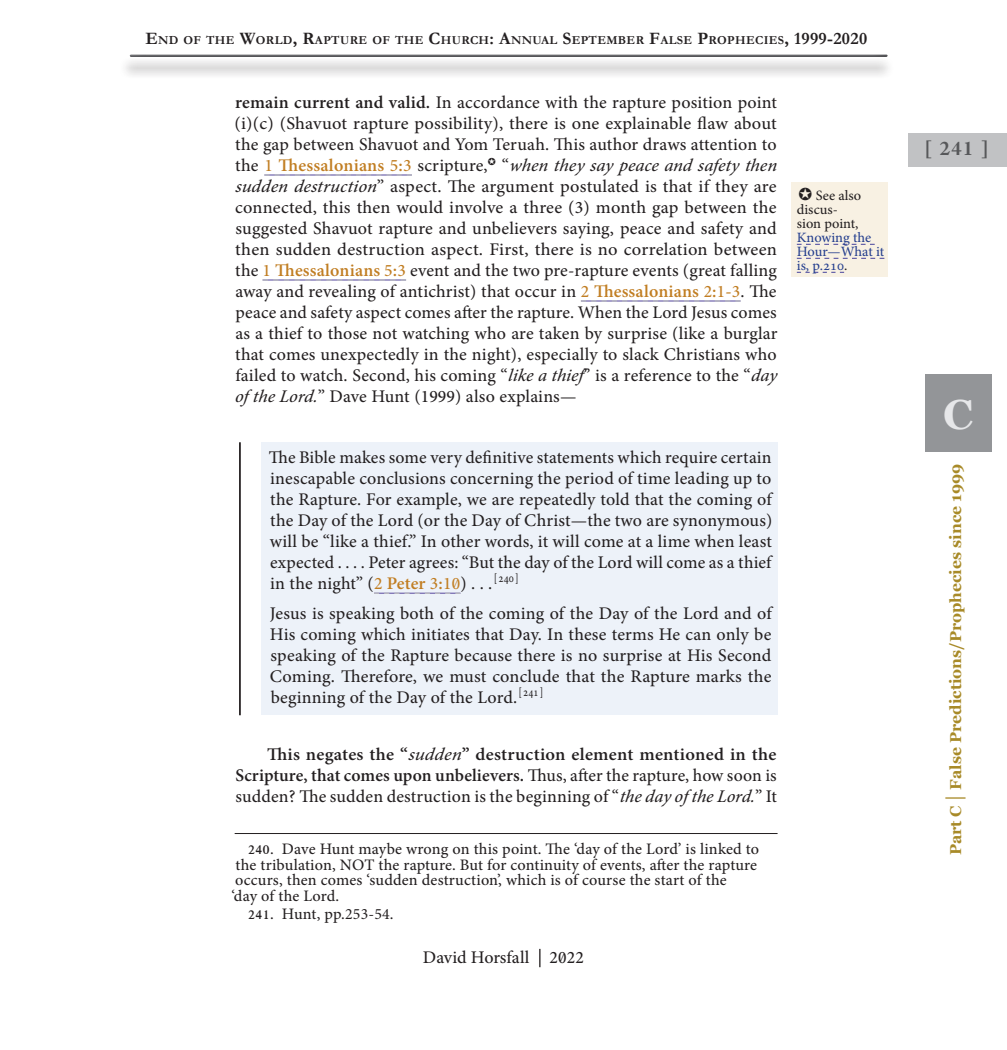
<style>
.page{position:relative;width:1007px;height:1050px;background:#fff}
.page>*{position:absolute;margin:0;border:0;box-sizing:border-box;transform-origin:0 0}
.t1{font:700 42px "Georgia";color:#e6e7e9}
.t2{font:700 21px "Adobe Text Pro";color:#57585a}
.t3{font:17.5px/21px "Adobe Hebrew";letter-spacing:.01em;color:#231f20;text-align:justify}
.t4{font:700 17.5px/21px "Adobe Hebrew";letter-spacing:.01em;color:#231f20;text-align:justify}
.t5{font:15.75px/15.8px "Adobe Hebrew";letter-spacing:.01em;color:#231f20}
.t6{font:700 15.75px "Georgia";color:#a88a28}
.t7{font:14px/14px "Adobe Hebrew";letter-spacing:-.005em;color:#253f8e}
.t8{font:14px/14px "Adobe Hebrew";color:#231f20}
.t9{font:700 12.25px "Garamond";letter-spacing:.03em;color:#231f20}
.s1{font-size:17.5px}
.s2{font-weight:700}
.s3{font-family:"Minion Pro";font-weight:500;color:#c17e23}
.s4{font-weight:700;color:#c17e23}
.s5{font-style:italic}
.s6{font-family:"Minion Pro";font-weight:500}
.s7{font-weight:400;font-style:italic}
.s8{font-weight:400}
.s9{font-family:"Frank Ruehl";font-size:17.5px}
.s10{font-family:"Minion Pro"}
.s11{color:#231f20}
</style>
<div class="page">
<svg style="left:539px;top:949px;width:1px;height:18px"></svg>
<hr style="left:945px;top:797px;width:20px;height:2px;background:#a88a28">
<div style="left:924px;top:374px;width:66px;height:78px;background:#939598"></div>
<svg style="left:264px;top:174px;width:148px;height:2px"></svg>
<svg style="left:262px;top:279px;width:144px;height:2px"></svg>
<svg style="left:581px;top:300px;width:159px;height:2px"></svg>
<div style="left:261px;top:442px;width:516px;height:273px;background:#edf2f9"></div>
<hr style="left:239px;top:442px;width:2px;height:273px;background:#231f20">
<svg style="left:374px;top:593px;width:86px;height:1px"></svg>
<hr style="left:234px;top:833px;width:543px;height:1px;background:#231f20">
<div style="left:791px;top:183px;width:97px;height:94px;background:#f8f1e3"></div>
<svg style="left:796px;top:244px;width:78px;height:1px"></svg>
<svg style="left:796px;top:258px;width:88px;height:1px"></svg>
<svg style="left:796px;top:272px;width:48px;height:1px"></svg>
<div style="left:908px;top:133px;width:98px;height:33px;background:#c1c2c4"></div>
<div style="left:119px;top:57px;width:775px;height:22px;background:#231f20;opacity:.62"></div>
<div style="left:129px;top:53px;width:761px;height:7px;background:#231f20;opacity:.75"></div>
<p class="t9" style="left:145px;top:32px;width:723px"><span class="s1">E</span>ND OF THE <span class="s1">W</span>ORLD<span class="s1">, R</span>APTURE OF THE <span class="s1">C</span>HURCH<span class="s1">: A</span>NNUAL <span class="s1">S</span>EPTEMBER <span class="s1">F</span>ALSE <span class="s1">P</span>ROPHECIES <span class="s1">, 1999-2020</span></p>
<p class="t3" style="left:234px;top:92px;width:546px;text-align:left"><span class="s2">remain current and valid.</span> In accordance with the rapture position point (i)(c) (Shavuot rapture possibility), there is one explainable flaw about the gap between Shavuot and Yom Teruah. This author draws attention to the <span class="s3">1</span> <span class="s4">Thessalonians</span> <span class="s3">5</span><span class="s4">:</span><span class="s3">3</span> scripture,✪ “<span class="s5">when they say peace and safety then sudden destruction</span>” aspect. The argument postulated is that if they are connected, this then would involve a three (<span class="s6">3</span>) month gap between the suggested Shavuot rapture and unbelievers saying, peace and safety and then sudden destruction aspect. First, there is no correlation between the <span class="s3">1</span> <span class="s4">Thessalonians</span> <span class="s3">5</span><span class="s4">:</span><span class="s3">3</span> event and the two pre-rapture events (great falling away and revealing of antichrist) that occur in <span class="s3">2</span> <span class="s4">Thessalonians</span> <span class="s3">2</span><span class="s4">:</span><span class="s3">1</span><span class="s4">-</span><span class="s3">3</span>. The peace and safety aspect comes after the rapture. When the Lord Jesus comes as a thief to those not watching who are taken by surprise (like a burglar that comes unexpectedly in the night), especially to slack Christians who failed to watch. Second, his coming “<span class="s5">like a thief</span>” is a reference to the “<span class="s5">day of the Lord.</span>” Dave Hunt (<span class="s6">1999</span>) also explains—</p>
<p class="t3" style="left:269px;top:447px;width:505px">The Bible makes some very definitive statements which require certain inescapable conclusions concerning the period of time leading up to the Rapture. For example, we are repeatedly told that the coming of the Day of the Lord (or the Day of Christ—the two are synonymous) will be “like a thief.” In other words, it will come at a lime when least expected . . . . Peter agrees: “But the day of the Lord will come as a thief in the night” (<span class="s3">2</span> <span class="s4">Peter</span> <span class="s3">3</span><span class="s4">:</span><span class="s3">10</span>) . . . <sup>[</sup> <sup>240</sup> <sup>]</sup></p>
<p class="t3" style="left:270px;top:603px;width:503px">Jesus is speaking both of the coming of the Day of the Lord and of His coming which initiates that Day. In these terms He can only be speaking of the Rapture because there is no surprise at His Second Coming. Therefore, we must conclude that the Rapture marks the beginning of the Day of the Lord. <sup>[</sup> <sup>241</sup> <sup>]</sup></p>
<p class="t4" style="left:235px;top:744px;width:543px;text-indent:32px">This negates the “<span class="s7">sudden</span>” destruction element mentioned in the Scripture, that comes upon unbelievers. <span class="s8">Thus, after the rapture, how soon is sudden? The sudden destruction is the beginning of “</span><span class="s7">the day of the Lord.</span><span class="s8">” It</span></p>
<p class="t5" style="left:231px;top:841px;width:529px;text-indent:16px"><span class="s9">240</span>. Dave Hunt maybe wrong on this point. The ‘day of the Lord’ is linked to the tribulation, NOT the rapture. But for continuity of events, after the rapture occurs, then comes ‘sudden destruction’, which is of course the start of the<br>‘day of the Lord.</p>
<p class="t5" style="left:247px;top:906px;width:147px"><span class="s9">241</span>. Hunt, pp.<span class="s10">253</span>-<span class="s10">54</span>.</p>
<p class="t3" style="left:423px;top:947px;width:162px">David Horsfall <span class="s6">2022</span></p>
<p class="t8" style="left:796px;top:188px;width:66px">✪ See also discus&shy;sion point,</p>
<p class="t7" style="left:796px;top:230px;width:89px">Knowing the<br>Hour—What it is, p.210<span class="s11">.</span></p>
<p class="t2" style="left:924px;top:135px;width:65px">[ 241 ]</p>
<h1 class="t1" style="left:942px;top:383px;width:32px">C</h1>
<p class="t6" style="left:943px;top:855px;width:393px;rotate:-90deg">Part C False Predictions/Prophecies since 1999</p>
</div>
